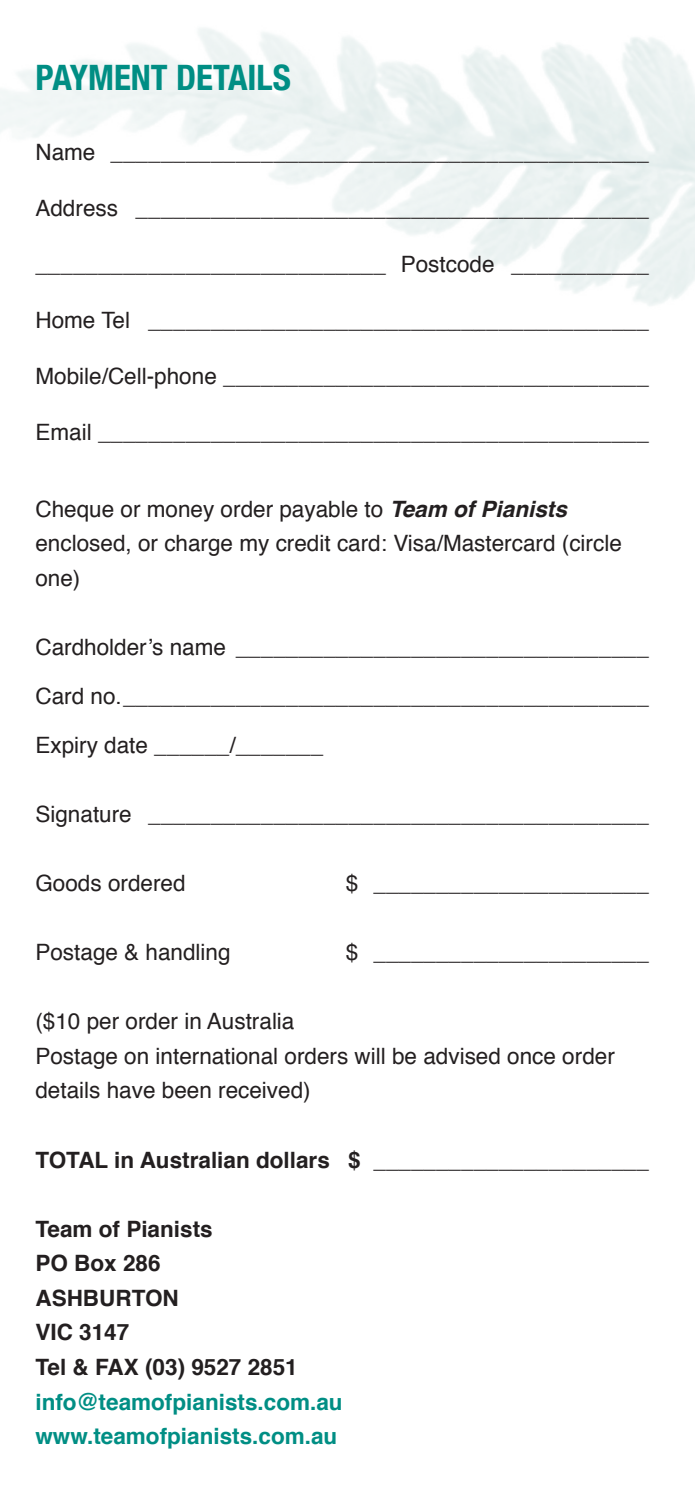
<style>
.page{position:relative;width:695px;height:1489px;background:#fff}
.page>*{position:absolute;margin:0;border:0;box-sizing:border-box;transform-origin:0 0}
.t1{font:700 condensed 35px "Helvetica Neue";color:#008e84}
.t2{font:22.5px/34.5px "Helvetica";color:#231f20}
.t3{font:700 22.5px/34.5px "Helvetica";color:#231f20}
.t4{font:700 22.5px/34.5px "Helvetica";color:#008e84}
.s1{font-weight:700;font-style:italic}
.s2{font-weight:400}
</style>
<div class="page">
<h1 class="t1" style="left:35px;top:49px;width:257px">PAYMENT DETAILS</h1>
<p class="t2" style="left:35px;top:136px;width:615px">Name ___________________________________________</p>
<p class="t2" style="left:35px;top:192px;width:615px">Address _________________________________________</p>
<p class="t2" style="left:35px;top:248px;width:615px">____________________________ Postcode ___________</p>
<p class="t2" style="left:35px;top:303px;width:615px">Home Tel ________________________________________</p>
<p class="t2" style="left:35px;top:359px;width:615px">Mobile/Cell-phone __________________________________</p>
<p class="t2" style="left:35px;top:415px;width:615px">Email ____________________________________________</p>
<p class="t2" style="left:35px;top:492px;width:588px">Cheque or money order payable to <span class="s1">Team of Pianists </span>enclosed, or charge my credit card: Visa/Mastercard (circle one)</p>
<p class="t2" style="left:35px;top:623px;width:615px;line-height:48.8px;text-align:justify">Cardholder’s name _________________________________ Card no.__________________________________________ Expiry date ______/_______</p>
<p class="t2" style="left:35px;top:797px;width:615px">Signature ________________________________________</p>
<p class="t2" style="left:35px;top:866px;width:152px">Goods ordered</p>
<p class="t2" style="left:345px;top:866px;width:305px">$ ______________________</p>
<p class="t2" style="left:35px;top:935px;width:197px">Postage &amp; handling</p>
<p class="t2" style="left:345px;top:935px;width:305px">$ ______________________</p>
<p class="t2" style="left:35px;top:1004px;width:581px">($10 per order in Australia<br>Postage on international orders will be advised once order details have been received)</p>
<p class="t3" style="left:35px;top:1142px;width:615px">TOTAL in Australian dollars $ <span class="s2">______________________</span></p>
<p class="t3" style="left:35px;top:1211px;width:264px">Team of Pianists<br>PO Box 286<br>ASHBURTON<br>VIC 3147<br>Tel &amp; FAX (03) 9527 2851</p>
<p class="t4" style="left:35px;top:1384px;width:308px">info@teamofpianists.com.au www.teamofpianists.com.au</p>
</div>
